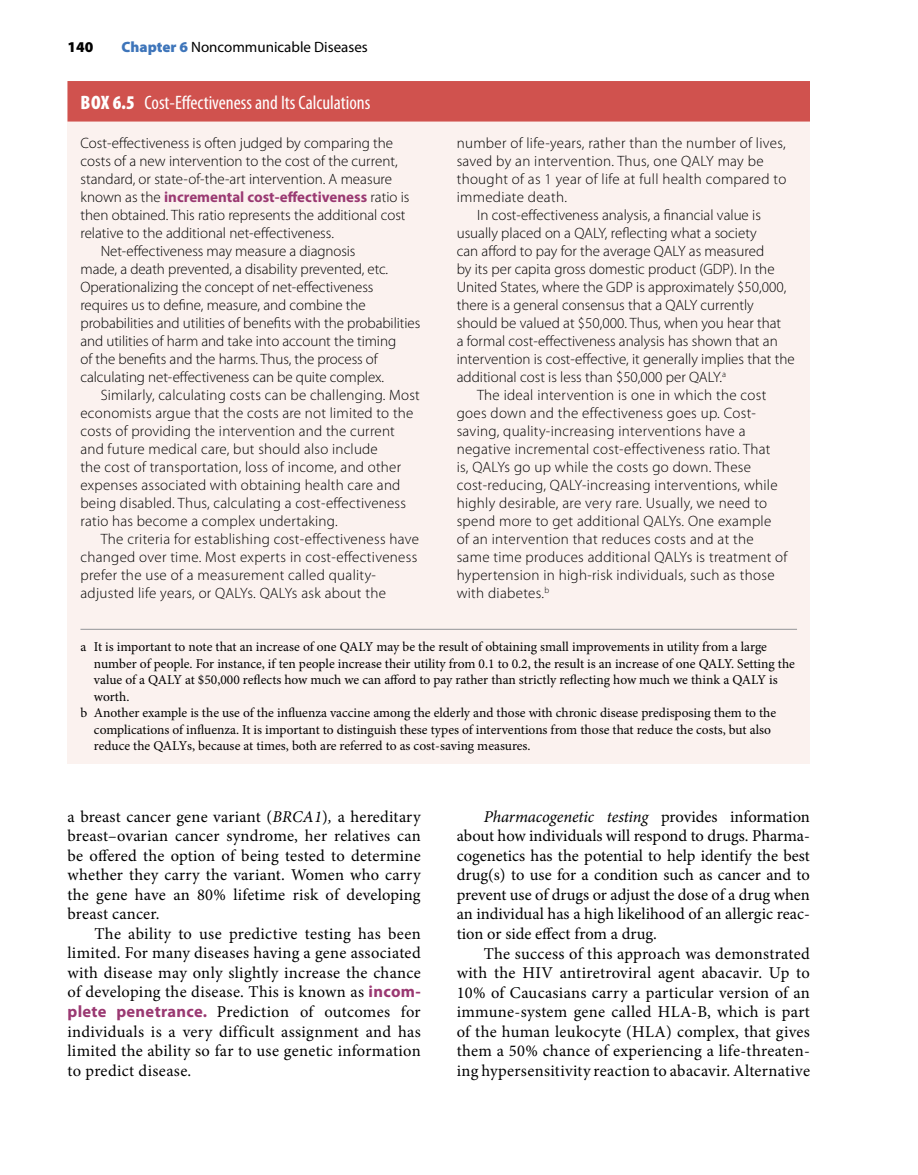
<style>
.page{position:relative;width:918px;height:1175px;background:#fff}
.page>*{position:absolute;margin:0;border:0;box-sizing:border-box;transform-origin:0 0}
.t1{font:condensed 19.5px "Myriad Pro";color:#fff}
.t2{font:16.5px "Minion Pro";letter-spacing:.015em;color:#000}
.t3{font:16.5px "Minion Pro";letter-spacing:-.005em;color:#000}
.t4{font:italic 16.5px "Minion Pro";letter-spacing:-.005em;color:#000}
.t5{font:300 15px "Myriad Pro";letter-spacing:.015em;color:#000}
.t6{font:300 15px "Myriad Pro";letter-spacing:-.005em;color:#000}
.t7{font:700 15px "Myriad Pro";color:#9a3972}
.t8{font:15px "Myriad Pro";color:#000}
.t9{font:900 15px "Myriad Pro";color:#000}
.t10{font:13.5px "Minion Pro";color:#000}
.s1{font-weight:900;color:#3e75ba}
.s2{font-weight:900}
.s3{font-weight:300;color:#000}
.s4{font-style:italic}
.s5{font-family:"Myriad Pro";font-weight:700;color:#9a3972}
.s6{font-style:normal}
</style>
<div class="page">
<div style="left:68px;top:81px;width:742px;height:682px;background:#fbf2ef"></div>
<div style="left:68px;top:81px;width:742px;height:41px;background:#d0524e"></div>
<hr style="left:80px;top:629px;width:717px;height:1px;background:#939598">
<p class="t9" style="left:68px;top:37px;width:27px">140</p>
<p class="t8" style="left:122px;top:37px;width:248px"><span class="s1">Chapter 6</span> Noncommunicable Diseases</p>
<p class="t1" style="left:81px;top:91px;width:291px"><span class="s2">BOX 6.5</span> Cost-Effectiveness and Its Calculations</p>
<p class="t5" style="left:80px;top:134px;width:314px">Cost-effectiveness is often judged by comparing the</p>
<p class="t5" style="left:80px;top:152px;width:319px">costs of a new intervention to the cost of the current,</p>
<p class="t5" style="left:80px;top:170px;width:313px">standard, or state-of-the-art intervention. A measure</p>
<p class="t7" style="left:80px;top:187px;width:331px"><span class="s3">known as the</span> incremental cost-effectiveness <span class="s3">ratio is</span></p>
<p class="t5" style="left:80px;top:206px;width:327px">then obtained. This ratio represents the additional cost</p>
<p class="t5" style="left:80px;top:224px;width:255px">relative to the additional net-effectiveness.</p>
<p class="t6" style="left:101px;top:242px;width:256px">Net-effectiveness may measure a diagnosis</p>
<p class="t6" style="left:80px;top:260px;width:309px">made, a death prevented, a disability prevented, etc.</p>
<p class="t6" style="left:80px;top:278px;width:295px">Operationalizing the concept of net-effectiveness</p>
<p class="t6" style="left:80px;top:296px;width:287px">requires us to define, measure, and combine the</p>
<p class="t6" style="left:80px;top:314px;width:341px">probabilities and utilities of benefits with the probabilities</p>
<p class="t6" style="left:80px;top:332px;width:317px">and utilities of harm and take into account the timing</p>
<p class="t6" style="left:80px;top:350px;width:299px">of the benefits and the harms. Thus, the process of</p>
<p class="t6" style="left:80px;top:368px;width:305px">calculating net-effectiveness can be quite complex.</p>
<p class="t5" style="left:101px;top:386px;width:321px">Similarly, calculating costs can be challenging. Most</p>
<p class="t5" style="left:80px;top:404px;width:334px">economists argue that the costs are not limited to the</p>
<p class="t5" style="left:80px;top:422px;width:316px">costs of providing the intervention and the current</p>
<p class="t5" style="left:80px;top:440px;width:299px">and future medical care, but should also include</p>
<p class="t5" style="left:80px;top:458px;width:322px">the cost of transportation, loss of income, and other</p>
<p class="t5" style="left:80px;top:476px;width:321px">expenses associated with obtaining health care and</p>
<p class="t5" style="left:80px;top:494px;width:327px">being disabled. Thus, calculating a cost-effectiveness</p>
<p class="t5" style="left:80px;top:512px;width:259px">ratio has become a complex undertaking.</p>
<p class="t5" style="left:101px;top:530px;width:320px">The criteria for establishing cost-effectiveness have</p>
<p class="t5" style="left:80px;top:548px;width:338px">changed over time. Most experts in cost-effectiveness</p>
<p class="t5" style="left:80px;top:566px;width:297px">prefer the use of a measurement called quality-</p>
<p class="t5" style="left:80px;top:584px;width:307px">adjusted life years, or QALYs. QALYs ask about the</p>
<p class="t5" style="left:457px;top:134px;width:331px">number of life-years, rather than the number of lives,</p>
<p class="t5" style="left:457px;top:152px;width:308px">saved by an intervention. Thus, one QALY may be</p>
<p class="t5" style="left:457px;top:170px;width:331px">thought of as 1 year of life at full health compared to</p>
<p class="t5" style="left:457px;top:188px;width:112px">immediate death.</p>
<p class="t5" style="left:477px;top:206px;width:285px">In cost-effectiveness analysis, a financial value is</p>
<p class="t5" style="left:457px;top:224px;width:301px">usually placed on a QALY, reflecting what a society</p>
<p class="t5" style="left:457px;top:242px;width:309px">can afford to pay for the average QALY as measured</p>
<p class="t5" style="left:457px;top:260px;width:319px">by its per capita gross domestic product (GDP). In the</p>
<p class="t5" style="left:457px;top:278px;width:331px">United States, where the GDP is approximately $50,000,</p>
<p class="t5" style="left:457px;top:296px;width:299px">there is a general consensus that a QALY currently</p>
<p class="t5" style="left:457px;top:314px;width:326px">should be valued at $50,000. Thus, when you hear that</p>
<p class="t5" style="left:457px;top:332px;width:322px">a formal cost-effectiveness analysis has shown that an</p>
<p class="t5" style="left:457px;top:350px;width:340px">intervention is cost-effective, it generally implies that the</p>
<p class="t5" style="left:457px;top:368px;width:271px">additional cost is less than $50,000 per QALY.<sup>a</sup></p>
<p class="t5" style="left:477px;top:386px;width:291px">The ideal intervention is one in which the cost</p>
<p class="t5" style="left:457px;top:404px;width:301px">goes down and the effectiveness goes up. Cost-</p>
<p class="t5" style="left:457px;top:422px;width:290px">saving, quality-increasing interventions have a</p>
<p class="t5" style="left:457px;top:440px;width:315px">negative incremental cost-effectiveness ratio. That</p>
<p class="t5" style="left:457px;top:458px;width:296px">is, QALYs go up while the costs go down. These</p>
<p class="t5" style="left:457px;top:476px;width:323px">cost-reducing, QALY-increasing interventions, while</p>
<p class="t5" style="left:457px;top:494px;width:312px">highly desirable, are very rare. Usually, we need to</p>
<p class="t5" style="left:457px;top:512px;width:316px">spend more to get additional QALYs. One example</p>
<p class="t5" style="left:457px;top:530px;width:299px">of an intervention that reduces costs and at the</p>
<p class="t5" style="left:457px;top:548px;width:332px">same time produces additional QALYs is treatment of</p>
<p class="t5" style="left:457px;top:566px;width:319px">hypertension in high-risk individuals, such as those</p>
<p class="t5" style="left:457px;top:584px;width:94px">with diabetes.<sup>b</sup></p>
<p class="t10" style="left:80px;top:638px;width:688px">a It is important to note that an increase of one QALY may be the result of obtaining small improvements in utility from a large</p>
<p class="t10" style="left:94px;top:654px;width:703px">number of people. For instance, if ten people increase their utility from 0.1 to 0.2, the result is an increase of one QALY. Setting the</p>
<p class="t10" style="left:94px;top:671px;width:685px">value of a QALY at $50,000 reflects how much we can afford to pay rather than strictly reflecting how much we think a QALY is</p>
<p class="t10" style="left:94px;top:687px;width:37px">worth.</p>
<p class="t10" style="left:80px;top:704px;width:697px">b Another example is the use of the influenza vaccine among the elderly and those with chronic disease predisposing them to the</p>
<p class="t10" style="left:94px;top:720px;width:679px">complications of influenza. It is important to distinguish these types of interventions from those that reduce the costs, but also</p>
<p class="t10" style="left:94px;top:737px;width:438px">reduce the QALYs, because at times, both are referred to as cost-saving measures.</p>
<p class="t2" style="left:68px;top:805px;width:355px">a breast cancer gene variant (<span class="s4">BRCA1</span>)<span class="s4">,</span> a hereditary</p>
<p class="t2" style="left:67px;top:825px;width:355px">breast–ovarian cancer syndrome, her relatives can</p>
<p class="t2" style="left:67px;top:844px;width:355px">be offered the option of being tested to determine</p>
<p class="t2" style="left:67px;top:864px;width:355px">whether they carry the variant. Women who carry</p>
<p class="t2" style="left:67px;top:883px;width:355px">the gene have an 80% lifetime risk of developing</p>
<p class="t2" style="left:67px;top:903px;width:94px">breast cancer.</p>
<p class="t2" style="left:94px;top:922px;width:328px">The ability to use predictive testing has been</p>
<p class="t2" style="left:67px;top:942px;width:355px">limited. For many diseases having a gene associated</p>
<p class="t2" style="left:67px;top:961px;width:355px">with disease may only slightly increase the chance</p>
<p class="t2" style="left:67px;top:981px;width:355px">of developing the disease. This is known as <span class="s5">incom-</span></p>
<p class="t2" style="left:67px;top:1000px;width:355px"><span class="s5">plete penetrance.</span> Prediction of outcomes for</p>
<p class="t2" style="left:67px;top:1020px;width:355px">individuals is a very difficult assignment and has</p>
<p class="t2" style="left:67px;top:1039px;width:355px">limited the ability so far to use genetic information</p>
<p class="t2" style="left:67px;top:1059px;width:125px">to predict disease.</p>
<p class="t4" style="left:484px;top:805px;width:328px">Pharmacogenetic testing <span class="s6">provides information</span></p>
<p class="t3" style="left:457px;top:825px;width:355px">about how individuals will respond to drugs. Pharma-</p>
<p class="t2" style="left:457px;top:844px;width:355px">cogenetics has the potential to help identify the best</p>
<p class="t3" style="left:457px;top:864px;width:355px">drug(s) to use for a condition such as cancer and to</p>
<p class="t2" style="left:457px;top:883px;width:355px">prevent use of drugs or adjust the dose of a drug when</p>
<p class="t2" style="left:457px;top:903px;width:355px">an individual has a high likelihood of an allergic reac-</p>
<p class="t2" style="left:457px;top:922px;width:202px">tion or side effect from a drug.</p>
<p class="t2" style="left:484px;top:942px;width:328px">The success of this approach was demonstrated</p>
<p class="t2" style="left:457px;top:961px;width:355px">with the HIV antiretroviral agent abacavir. Up to</p>
<p class="t2" style="left:457px;top:981px;width:355px">10% of Caucasians carry a particular version of an</p>
<p class="t2" style="left:457px;top:1000px;width:355px">immune-system gene called HLA-B, which is part</p>
<p class="t2" style="left:457px;top:1020px;width:355px">of the human leukocyte (HLA) complex, that gives</p>
<p class="t2" style="left:457px;top:1039px;width:355px">them a 50% chance of experiencing a life-threaten-</p>
<p class="t2" style="left:457px;top:1059px;width:355px">ing hypersensitivity reaction to abacavir. Alternative</p>
</div>
